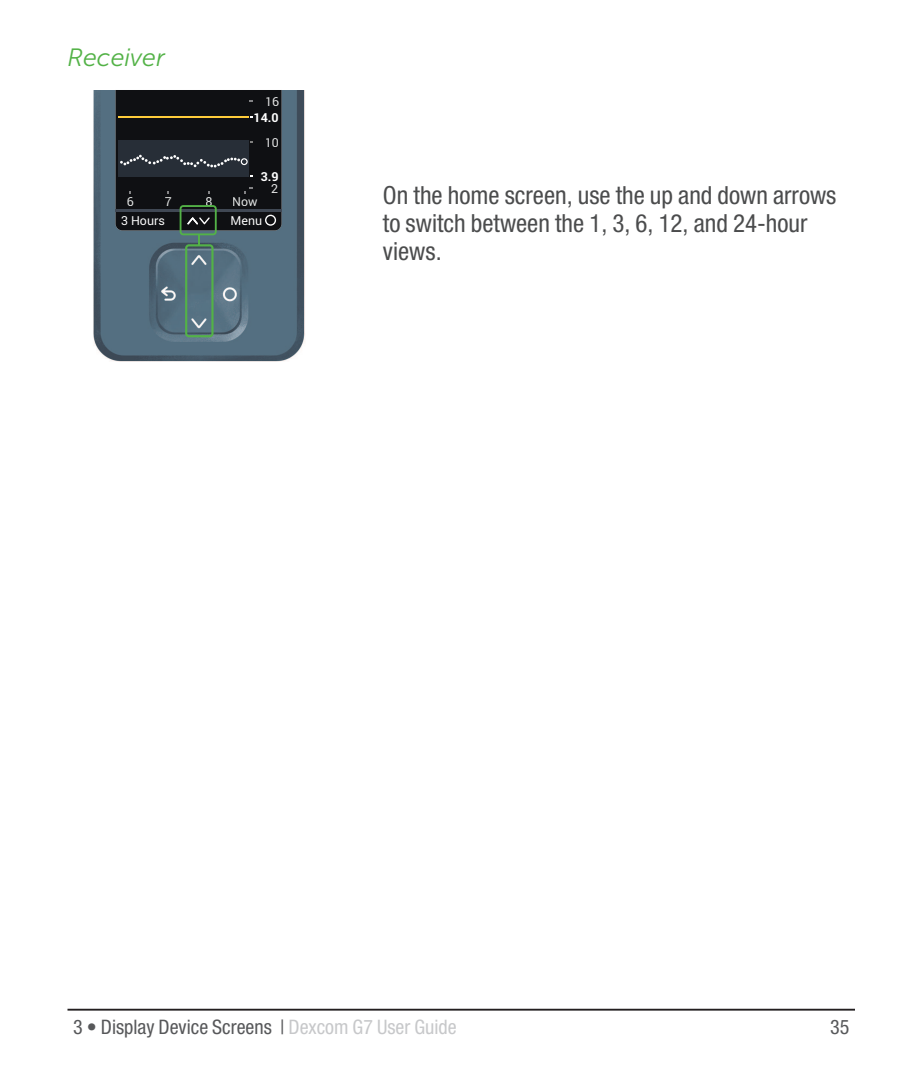
<style>
.page{position:relative;width:900px;height:1080px;background:#fff}
.page>*{position:absolute;margin:0;border:0;box-sizing:border-box;transform-origin:0 0}
.t1{font:condensed 25px/28px "Helvetica Neue LT Pro";color:#4b4c4d}
.t2{font:italic 25px "Museo Sans 300";color:#53b247}
.t3{font:condensed 20px "Helvetica Neue LT Pro";color:#57585a}
.t4{font:12.5px "Roboto";color:#fff}
.t5{font:700 12.5px "Roboto";color:#fff}
.t6{font:12.5px "Roboto";color:#e7e9e8}
.t7{font:12.5px "Roboto";color:#e8e9e9}
.s1{color:#c7c8ca}
</style>
<div class="page">
<hr style="left:68px;top:1009px;width:787px;height:2px;background:#231f20">
<img style="left:93px;top:90px;width:212px;height:272px">
<svg style="left:115px;top:90px;width:167px;height:247px;background:#354349"></svg>
<p class="t2" style="left:68px;top:47px;width:99px">Receiver</p>
<p class="t6" style="left:127px;top:194px;width:9px">6</p>
<p class="t6" style="left:165px;top:194px;width:9px">7</p>
<p class="t6" style="left:206px;top:194px;width:9px">8</p>
<p class="t7" style="left:265px;top:94px;width:16px">16</p>
<p class="t5" style="left:254px;top:110px;width:27px">14.0</p>
<p class="t7" style="left:265px;top:135px;width:16px">10</p>
<p class="t5" style="left:261px;top:170px;width:19px">3.9</p>
<p class="t6" style="left:232px;top:194px;width:27px">Now</p>
<p class="t7" style="left:271px;top:181px;width:9px">2</p>
<p class="t4" style="left:121px;top:213px;width:45px">3 Hours</p>
<p class="t4" style="left:231px;top:213px;width:33px">Menu</p>
<p class="t1" style="left:383px;top:185px;width:455px">On the home screen, use the up and down arrows to switch between the 1, 3, 6, 12, and 24-hour views.</p>
<p class="t3" style="left:73px;top:1020px;width:385px">3 • Display Device Screens | <span class="s1">Dexcom G7 User Guide</span></p>
<p class="t3" style="left:830px;top:1020px;width:21px">35</p>
</div>
